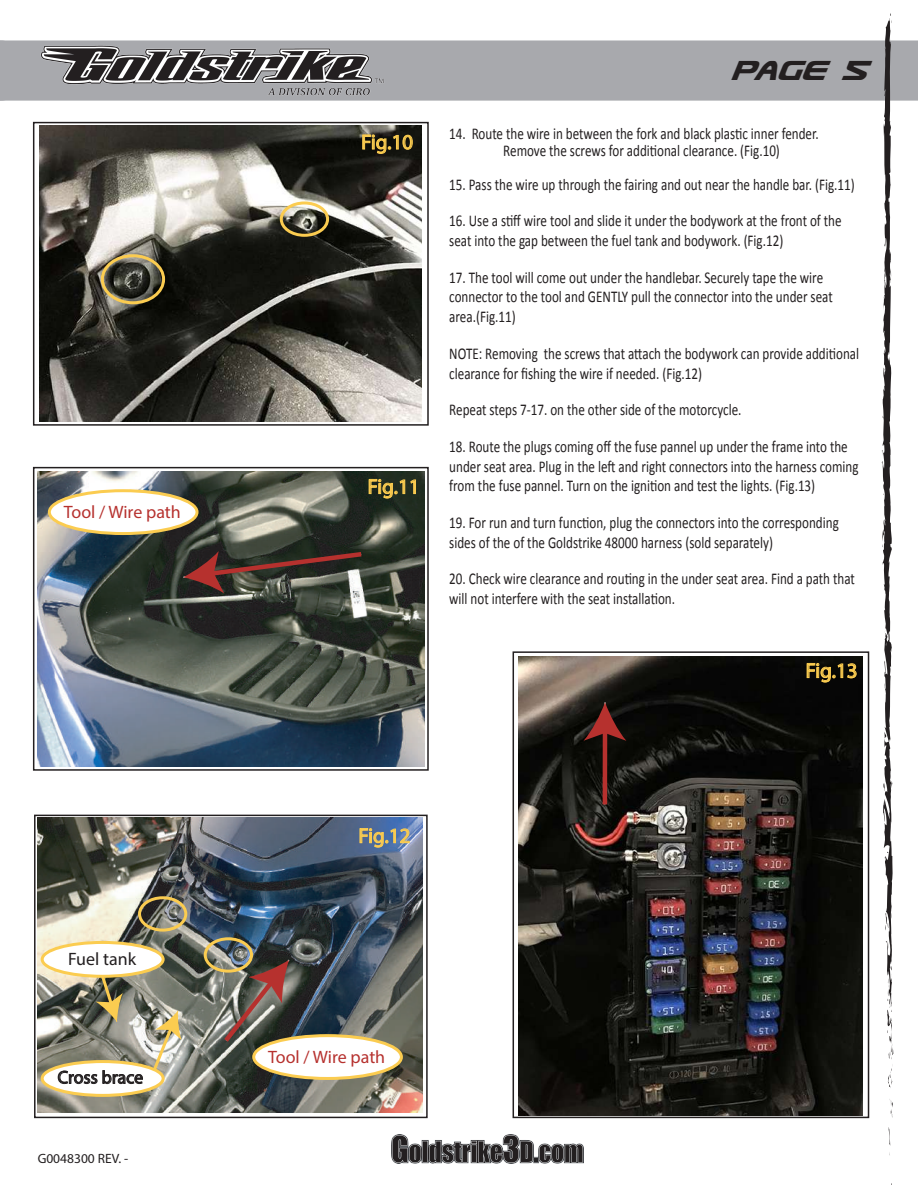
<style>
.page{position:relative;width:918px;height:1188px;background:#fff}
.page>*{position:absolute;margin:0;border:0;box-sizing:border-box;transform-origin:0 0}
.t1{font:italic 33px "Usuzi";color:#231f20}
.t2{font:21px "Myriad Pro";color:#fbcc50}
.t3{font:18px "Myriad Pro";color:#b6312e}
.t4{font:18px "Myriad Pro";color:#231f20}
.t5{font:16.5px/19.8px "Calibri";color:#231f20;scale:.79 1}
.t6{font:13.5px "Myriad Pro";color:#231f20}
</style>
<div class="page">
<img style="left:391px;top:1135px;width:193px;height:28px">
<div style="left:0;top:40px;width:918px;height:61px;background:#a8a9ad"></div>
<svg style="left:888px;top:1127px;width:2px;height:29px"></svg>
<svg style="left:890px;top:1100px;width:3px;height:18px"></svg>
<svg style="left:882px;top:13px;width:11px;height:1075px"></svg>
<img style="left:27px;top:40px;width:391px;height:199px">
<img style="left:37px;top:471px;width:387px;height:295px">
<svg style="left:183px;top:549px;width:183px;height:44px;background:#4f4038"></svg>
<div style="left:33px;top:467px;width:396px;height:304px;border:2px solid #231f20"></div>
<svg style="left:369px;top:479px;width:36px;height:20px"></svg>
<svg style="left:411px;top:480px;width:5px;height:14px"></svg>
<div style="left:49px;top:491px;width:148px;height:43px;background:#fff;border-radius:50%"></div>
<div style="left:48px;top:489px;width:151px;height:46px;border:3px solid #fbcc50;border-radius:50%"></div>
<img style="left:38px;top:818px;width:385px;height:295px">
<svg style="left:93px;top:977px;width:30px;height:45px"></svg>
<svg style="left:220px;top:960px;width:69px;height:87px;background:#726159"></svg>
<svg style="left:150px;top:1011px;width:32px;height:64px"></svg>
<div style="left:34px;top:815px;width:394px;height:303px;border:2px solid #231f20"></div>
<svg style="left:42px;top:1062px;width:121px;height:33px"></svg>
<div style="left:41px;top:1060px;width:124px;height:37px;border:3px solid #fbcc50;border-radius:50%"></div>
<svg style="left:58px;top:1070px;width:85px;height:14px"></svg>
<svg style="left:360px;top:828px;width:50px;height:20px"></svg>
<div style="left:138px;top:896px;width:49px;height:36px;border:3px solid #fbcc50;border-radius:50%"></div>
<div style="left:204px;top:937px;width:49px;height:36px;border:3px solid #fbcc50;border-radius:50%"></div>
<div style="left:42px;top:942px;width:121px;height:34px;background:#fff;border-radius:50%"></div>
<div style="left:41px;top:941px;width:124px;height:37px;border:3px solid #fbcc50;border-radius:50%"></div>
<div style="left:254px;top:1036px;width:147px;height:42px;background:#fff;border-radius:50%"></div>
<div style="left:252px;top:1034px;width:151px;height:46px;border:3px solid #fbcc50;border-radius:50%"></div>
<img style="left:39px;top:126px;width:382px;height:296px">
<svg style="left:362px;top:135px;width:51px;height:20px"></svg>
<div style="left:33px;top:122px;width:396px;height:304px;border:2px solid #231f20"></div>
<div style="left:280px;top:201px;width:49px;height:36px;border:3px solid #fbcc50;border-radius:50%"></div>
<div style="left:101px;top:254px;width:64px;height:50px;border:3px solid #fbcc50;border-radius:50%"></div>
<img style="left:519px;top:657px;width:344px;height:458px">
<svg style="left:807px;top:663px;width:50px;height:20px"></svg>
<div style="left:513px;top:651px;width:356px;height:467px;border:2px solid #231f20"></div>
<hr style="left:603px;top:729px;width:4px;height:75px;background:#b6312e">
<svg style="left:584px;top:702px;width:42px;height:39px;background:#4b1c18"></svg>
<p class="t3" style="left:64px;top:501px;width:119px">Tool / Wire path</p>
<p class="t4" style="left:68px;top:947px;width:70px">Fuel tank</p>
<p class="t4" style="left:58px;top:1066px;width:87px">Cross brace</p>
<p class="t6" style="left:38px;top:1150px;width:92px">G0048300 REV. -</p>
<p class="t2" style="left:361px;top:129px;width:53px">Fig.10</p>
<p class="t2" style="left:368px;top:474px;width:53px">Fig.11</p>
<h1 class="t1" style="left:732px;top:53px;width:137px">Page 5</h1>
<p class="t5" style="left:503px;top:125px;width:401px;line-height:16.8px;text-indent:-54px">14. Route the wire in between the fork and black plastic inner fender.<br>Remove the screws for additional clearance. (Fig.10)</p>
<p class="t5" style="left:449px;top:174px;width:515px">15. Pass the wire up through the fairing and out near the handle bar. (Fig.11)</p>
<p class="t5" style="left:449px;top:211px;width:498px">16. Use a stiff wire tool and slide it under the bodywork at the front of the seat into the gap between the fuel tank and bodywork. (Fig.12)</p>
<p class="t5" style="left:449px;top:267px;width:487px">17. The tool will come out under the handlebar. Securely tape the wire connector to the tool and GENTLY pull the connector into the under seat area.(Fig.11)</p>
<p class="t5" style="left:449px;top:343px;width:520px">NOTE: Removing the screws that attach the bodywork can provide additional clearance for fishing the wire if needed. (Fig.12)</p>
<p class="t5" style="left:449px;top:400px;width:371px">Repeat steps 7-17. on the other side of the motorcycle.</p>
<p class="t5" style="left:449px;top:436px;width:520px">18. Route the plugs coming off the fuse pannel up under the frame into the under seat area. Plug in the left and right connectors into the harness coming from the fuse pannel. Turn on the ignition and test the lights. (Fig.13)</p>
<p class="t5" style="left:449px;top:513px;width:495px">19. For run and turn function, plug the connectors into the corresponding sides of the of the Goldstrike 48000 harness (sold separately)</p>
<p class="t5" style="left:449px;top:569px;width:515px">20. Check wire clearance and routing in the under seat area. Find a path that will not interfere with the seat installation.</p>
<p class="t2" style="left:806px;top:658px;width:53px">Fig.13</p>
<p class="t2" style="left:358px;top:823px;width:53px">Fig.12</p>
<p class="t3" style="left:268px;top:1046px;width:119px">Tool / Wire path</p>
</div>
